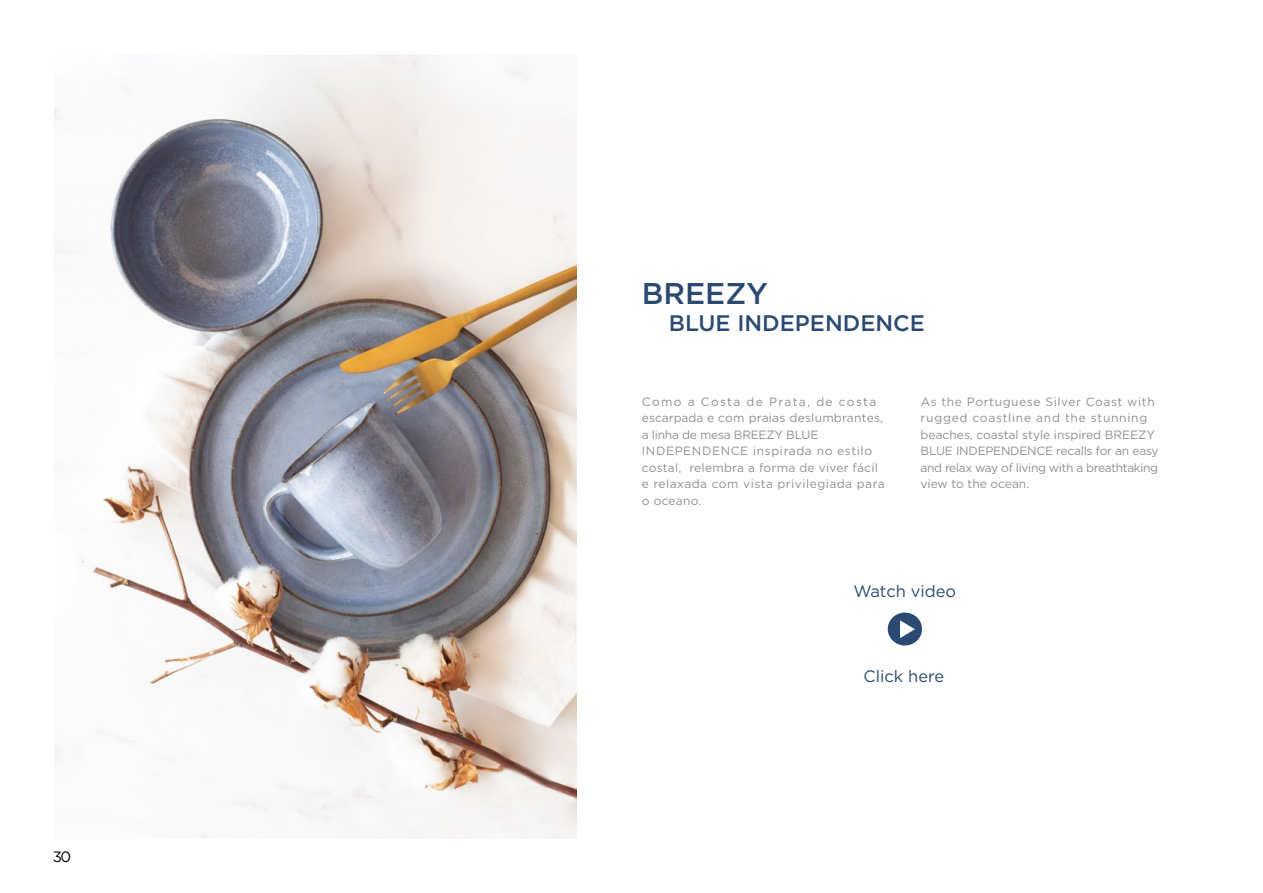
<style>
.page{position:relative;width:1263px;height:893px;background:#fff}
.page>*{position:absolute;margin:0;border:0;box-sizing:border-box;transform-origin:0 0}
.t1{font:500 30px "Gotham";color:#2b4a72}
.t2{font:500 22.5px "Gotham";color:#2b4a72}
.t3{font:16.5px "Gotham";color:#2b4a72}
.t4{font:15px "Gotham";color:#000}
.t5{font:12px/16.5px "Gotham";letter-spacing:.02em;color:#908f8f}
.t6{font:12px/16.5px "Gotham";color:#908f8f}
</style>
<div class="page">
<img style="left:54px;top:54px;width:523px;height:784px">
<svg style="left:888px;top:612px;width:34px;height:34px"></svg>
<p class="t4" style="left:53px;top:847px;width:20px">30</p>
<h1 class="t1" style="left:642px;top:273px;width:128px">BREEZY</h1>
<h2 class="t2" style="left:669px;top:308px;width:258px">BLUE INDEPENDENCE</h2>
<p class="t5" style="left:642px;top:393px;width:244px">Como a Costa de Prata, de costa escarpada e com praias deslumbrantes, a linha de mesa BREEZY BLUE<br>INDEPENDENCE inspirada no estilo costal, relembra a forma de viver fácil e relaxada com vista privilegiada para o oceano.</p>
<p class="t6" style="left:920px;top:393px;width:240px">As the Portuguese Silver Coast with rugged coastline and the stunning beaches, coastal style inspired BREEZY BLUE INDEPENDENCE recalls for an easy and relax way of living with a breathtaking view to the ocean.</p>
<h3 class="t3" style="left:853px;top:580px;width:104px">Watch video</h3>
<h3 class="t3" style="left:864px;top:665px;width:82px">Click here</h3>
</div>
